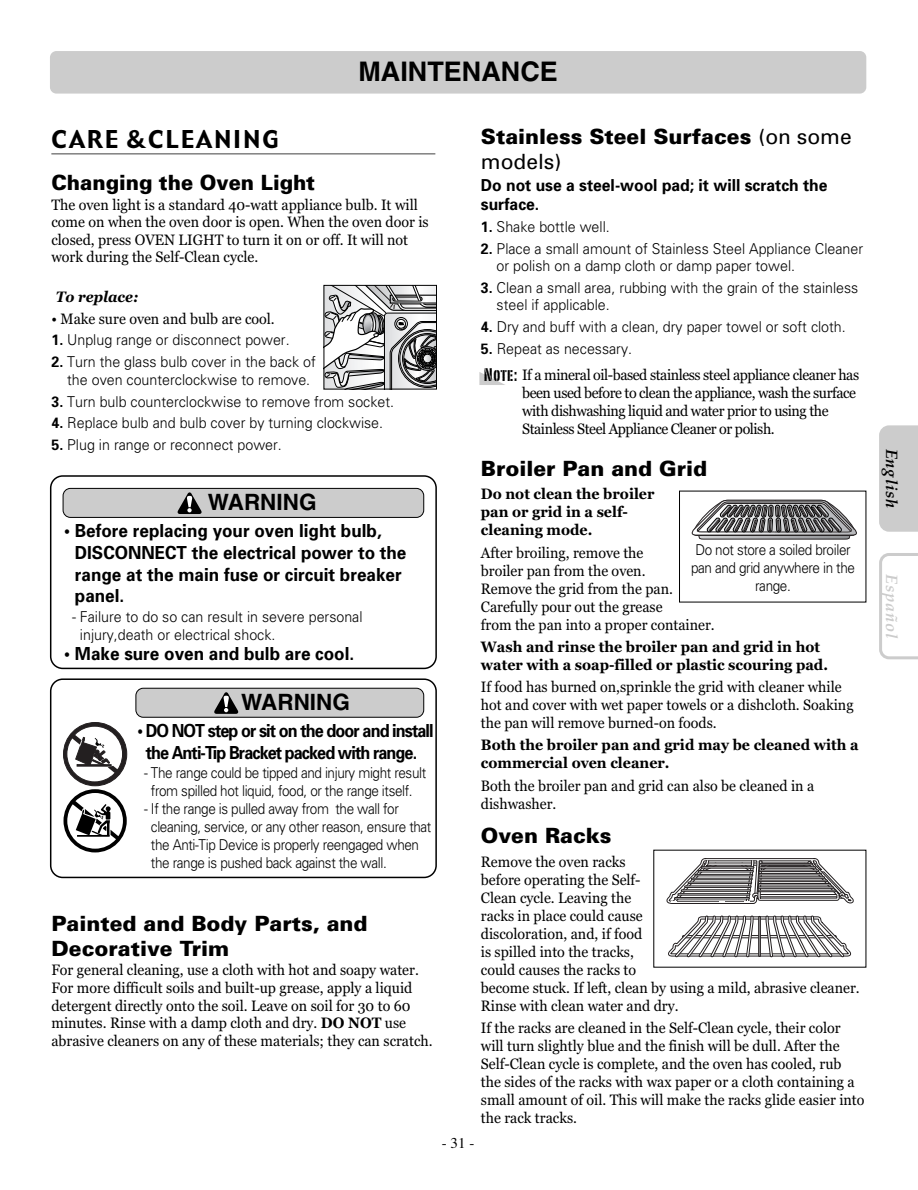
<style>
.page{position:relative;width:918px;height:1190px;background:#fff}
.page>*{position:absolute;margin:0;border:0;box-sizing:border-box;transform-origin:0 0}
.t1{font:700 27px "Helvetica";color:#000}
.t2{font:24px "Gadget";letter-spacing:.09em;color:#000}
.t3{font:700 22.5px "Helvetica";color:#000}
.t4{font:900 21px/24.8px "Univers";color:#000}
.t5{font:900 21px "Univers";color:#000;scale:.95 1}
.t6{font:700 18px/21.6px "Univers";color:#000;scale:.95 1}
.t7{font:700 18px/21.6px "Univers";letter-spacing:-.055em;color:#000;text-align:center;scale:.9 1}
.t8{font:18px "Portago ITCTT";color:#000}
.t9{font:700 16.5px/19.4px "Univers";color:#000;scale:.95 1}
.t10{font:italic 700 16.5px "Palatino";letter-spacing:.05em;color:#000}
.t11{font:italic 700 16.5px "Palatino";letter-spacing:.05em;color:#ccc}
.t12{font:15px/18px "Georgia";color:#000;scale:.95 1}
.t13{font:300 15px/17.5px "Univers";color:#000;scale:.95 1}
.t14{font:300 15px/18px "Univers";letter-spacing:-.03em;color:#000;text-align:center;scale:.9 1}
.t15{font:700 15px/18px "Georgia";color:#000;scale:.95 1}
.t16{font:15px/18px "Georgia";letter-spacing:-.03em;color:#000;scale:.95 1}
.t17{font:italic 700 15px "Georgia";color:#000;scale:.95 1}
.t18{font:15px "Times";color:#000}
.s1{font-weight:700}
.s2{font-weight:400}
</style>
<div class="page">
<div style="left:879px;top:425px;width:39px;height:107px;background:#ccc"></div>
<svg style="left:879px;top:553px;width:39px;height:106px"></svg>
<div style="left:52px;top:53px;width:812px;height:39px;background:#ccc;border-radius:5px"></div>
<div style="left:50px;top:51px;width:816px;height:43px;border:4px solid #ccc;border-radius:5px"></div>
<hr style="left:51px;top:153px;width:384px;height:1px;background:#808080">
<svg style="left:326px;top:287px;width:109px;height:100px"></svg>
<div style="left:324px;top:285px;width:113px;height:104px;border:1px solid #000"></div>
<svg style="left:691px;top:499px;width:166px;height:41px"></svg>
<svg style="left:479px;top:372px;width:26px;height:13px"></svg>
<div style="left:50px;top:475px;width:387px;height:194px;border:2px solid #000;border-radius:12px"></div>
<div style="left:63px;top:488px;width:361px;height:29px;background:#ccc;border-radius:7px"></div>
<svg style="left:177px;top:492px;width:25px;height:22px"></svg>
<div style="left:63px;top:488px;width:361px;height:30px;border:1px solid #000;border-radius:7px"></div>
<div style="left:50px;top:678px;width:387px;height:200px;border:2px solid #000;border-radius:12px"></div>
<div style="left:136px;top:688px;width:288px;height:29px;background:#ccc;border-radius:7px"></div>
<svg style="left:214px;top:692px;width:25px;height:22px"></svg>
<div style="left:136px;top:688px;width:288px;height:29px;border:1px solid #000;border-radius:7px"></div>
<svg style="left:63px;top:722px;width:64px;height:130px"></svg>
<svg style="left:666px;top:858px;width:188px;height:109px"></svg>
<h1 class="t1" style="left:358px;top:61px;width:201px">MAINTENANCE</h1>
<h2 class="t2" style="left:51px;top:130px;width:229px">CARE &amp;CLEANING</h2>
<h3 class="t5" style="left:51px;top:175px;width:279px">Changing the Oven Light</h3>
<p class="t12" style="left:51px;top:197px;width:399px;line-height:17.5px">The oven light is a standard 40-watt appliance bulb. It will come on when the oven door is open. When the oven door is closed, press OVEN LIGHT to turn it on or off. It will not work during the Self-Clean cycle.</p>
<p class="t17" style="left:56px;top:290px;width:89px">To replace:</p>
<p class="t12" style="left:51px;top:310px;width:237px">• Make sure oven and bulb are cool.</p>
<p class="t13" style="left:51px;top:333px;width:252px"><span class="s1">1.</span> Unplug range or disconnect power.</p>
<p class="t13" style="left:67px;top:354px;width:263px;text-indent:-16px"><span class="s1">2.</span> Turn the glass bulb cover in the back of the oven counterclockwise to remove.</p>
<p class="t13" style="left:51px;top:394px;width:362px"><span class="s1">3.</span> Turn bulb counterclockwise to remove from socket.</p>
<p class="t13" style="left:51px;top:416px;width:351px"><span class="s1">4.</span> Replace bulb and bulb cover by turning clockwise.</p>
<p class="t13" style="left:51px;top:437px;width:244px"><span class="s1">5.</span> Plug in range or reconnect power.</p>
<h3 class="t3" style="left:208px;top:494px;width:110px">WARNING</h3>
<p class="t6" style="left:75px;top:522px;width:351px;text-indent:-11px">• Before replacing your oven light bulb,<br>DISCONNECT the electrical power to the range at the main fuse or circuit breaker panel.</p>
<p class="t13" style="left:80px;top:608px;width:299px;line-height:18px;text-indent:-8px">- Failure to do so can result in severe personal injury,death or electrical shock.</p>
<p class="t6" style="left:64px;top:644px;width:307px">• Make sure oven and bulb are cool.</p>
<h3 class="t3" style="left:241px;top:694px;width:110px">WARNING</h3>
<p class="t7" style="left:137px;top:721px;width:331px">• DO NOT step or sit on the door and install the Anti-Tip Bracket packed with range.</p>
<p class="t14" style="left:144px;top:765px;width:315px">- The range could be tipped and injury might result from spilled hot liquid, food, or the range itself.</p>
<p class="t14" style="left:151px;top:801px;width:313px;text-align:left;text-indent:-7px">- If the range is pulled away from the wall for cleaning, service, or any other reason, ensure that the Anti-Tip Device is properly reengaged when the range is pushed back against the wall.</p>
<h3 class="t4" style="left:51px;top:913px;width:318px">Painted and Body Parts, and<br>Decorative Trim</h3>
<p class="t12" style="left:51px;top:962px;width:403px;line-height:17.5px">For general cleaning, use a cloth with hot and soapy water.<br>For more difficult soils and built-up grease, apply a liquid detergent directly onto the soil. Leave on soil for 30 to 60 minutes. Rinse with a damp cloth and dry. <span class="s1">DO NOT</span> use abrasive cleaners on any of these materials; they can scratch.</p>
<h3 class="t4" style="left:481px;top:126px;width:372px">Stainless Steel Surfaces <span class="s2">(on some models)</span></h3>
<p class="t9" style="left:481px;top:176px;width:366px">Do not use a steel-wool pad; it will scratch the surface.</p>
<p class="t13" style="left:481px;top:219px;width:137px"><span class="s1">1.</span> Shake bottle well.</p>
<p class="t13" style="left:497px;top:241px;width:387px;text-indent:-16px"><span class="s1">2.</span> Place a small amount of Stainless Steel Appliance Cleaner or polish on a damp cloth or damp paper towel.</p>
<p class="t13" style="left:497px;top:280px;width:382px;text-indent:-16px"><span class="s1">3.</span> Clean a small area, rubbing with the grain of the stainless steel if applicable.</p>
<p class="t13" style="left:481px;top:319px;width:386px"><span class="s1">4.</span> Dry and buff with a clean, dry paper towel or soft cloth.</p>
<p class="t13" style="left:481px;top:341px;width:161px"><span class="s1">5.</span> Repeat as necessary.</p>
<p class="t8" style="left:484px;top:364px;width:35px">Note:</p>
<p class="t16" style="left:522px;top:367px;width:356px">If a mineral oil-based stainless steel appliance cleaner has been used before to clean the appliance, wash the surface with dishwashing liquid and water prior to using the Stainless Steel Appliance Cleaner or polish.</p>
<h3 class="t4" style="left:481px;top:458px;width:228px">Broiler Pan and Grid</h3>
<p class="t15" style="left:481px;top:486px;width:184px">Do not clean the broiler pan or grid in a self&shy;cleaning mode.</p>
<p class="t12" style="left:481px;top:544px;width:248px">After broiling, remove the<br>broiler pan from the oven.<br>Remove the grid from the pan.<br>Carefully pour out the grease<br>from the pan into a proper container.</p>
<p class="t15" style="left:481px;top:639px;width:367px">Wash and rinse the broiler pan and grid in hot water with a soap-filled or plastic scouring pad.</p>
<p class="t12" style="left:481px;top:679px;width:394px">If food has burned on,sprinkle the grid with cleaner while hot and cover with wet paper towels or a dishcloth. Soaking the pan will remove burned-on foods.</p>
<p class="t15" style="left:481px;top:737px;width:399px">Both the broiler pan and grid may be cleaned with a commercial oven cleaner.</p>
<p class="t12" style="left:481px;top:777px;width:352px">Both the broiler pan and grid can also be cleaned in a dishwasher.</p>
<h3 class="t4" style="left:481px;top:825px;width:132px">Oven Racks</h3>
<p class="t12" style="left:481px;top:853px;width:400px">Remove the oven racks<br>before operating the Self-<br>Clean cycle. Leaving the<br>racks in place could cause<br>discoloration, and, if food<br>is spilled into the tracks,<br>could causes the racks to<br>become stuck. If left, clean by using a mild, abrasive cleaner.<br>Rinse with clean water and dry.</p>
<p class="t12" style="left:481px;top:1020px;width:405px">If the racks are cleaned in the Self-Clean cycle, their color will turn slightly blue and the finish will be dull. After the Self-Clean cycle is complete, and the oven has cooled, rub the sides of the racks with wax paper or a cloth containing a small amount of oil. This will make the racks glide easier into the rack tracks.</p>
<p class="t14" style="left:691px;top:542px;width:184px">Do not store a soiled broiler pan and grid anywhere in the range.</p>
<p class="t18" style="left:442px;top:1137px;width:34px">- 31 -</p>
<p class="t10" style="left:898px;top:448px;width:61px;rotate:90deg">English</p>
<p class="t11" style="left:898px;top:574px;width:66px;rotate:90deg">Español</p>
</div>
